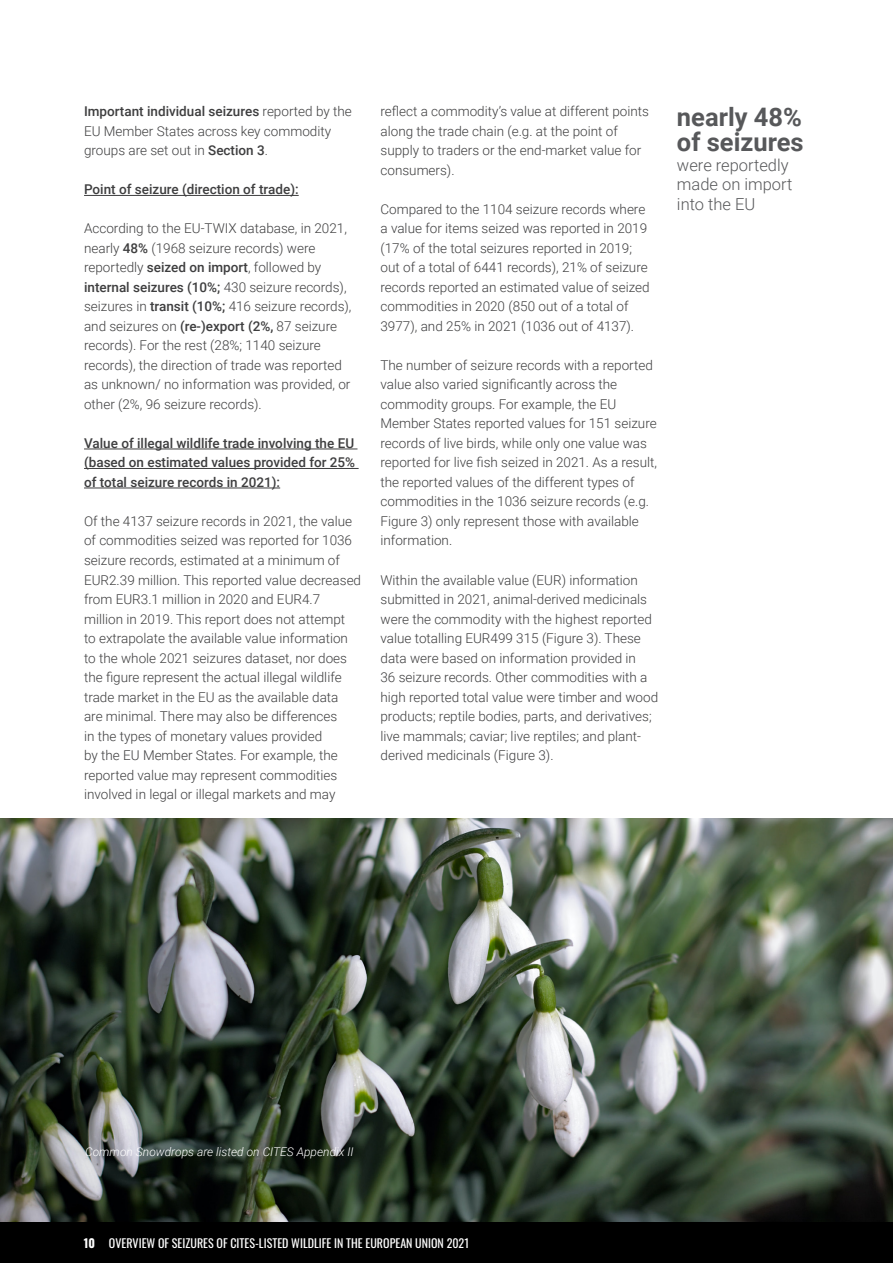
<style>
.page{position:relative;width:893px;height:1263px;background:#fff}
.page>*{position:absolute;margin:0;border:0;box-sizing:border-box;transform-origin:0 0}
.t1{font:700 25.5px "Roboto";color:#57585a}
.t2{font:300 16.5px/19.5px "Roboto";color:#57585a}
.t3{font:300 13.5px/19.5px "Roboto";color:#3e3e3f}
.t4{font:500 13.5px/19.5px "Roboto";color:#3e3e3f;text-align:justify}
.t5{font:12px "Oswald";color:#fff}
.t6{font:italic 300 12px "Roboto";color:#fff}
.s1{font-weight:500}
.s2{font-weight:700}
</style>
<div class="page">
<div style="left:0;top:1221px;width:893px;height:42px;background:#000"></div>
<img style="left:0;top:819px;width:893px;height:402px">
<hr style="left:84px;top:195px;width:215px;height:1px;background:#3e3e3f">
<hr style="left:84px;top:449px;width:273px;height:1px;background:#3e3e3f">
<hr style="left:84px;top:468px;width:275px;height:1px;background:#3e3e3f">
<hr style="left:84px;top:488px;width:196px;height:1px;background:#3e3e3f">
<p class="t3" style="left:84px;top:101px;width:269px"><span class="s1">Important individual seizures</span> reported by the<br>EU Member States across key commodity groups are set out in <span class="s1">Section 3</span>.</p>
<p class="t4" style="left:84px;top:179px;width:216px">Point of seizure (direction of trade):</p>
<p class="t3" style="left:84px;top:218px;width:269px">According to the EU-TWIX database, in 2021, nearly <span class="s1">48%</span> (1968 seizure records) were reportedly <span class="s1">seized on import</span>, followed by <span class="s1">internal seizures (10%;</span> 430 seizure records), seizures in <span class="s1">transit (10%;</span> 416 seizure records), and seizures on <span class="s1">(re-)export (2%,</span> 87 seizure records). For the rest (28%; 1140 seizure records), the direction of trade was reported as unknown/ no information was provided, or other (2%, 96 seizure records).</p>
<p class="t4" style="left:84px;top:433px;width:273px">Value of illegal wildlife trade involving the EU (based on estimated values provided for 25% of total seizure records in 2021):</p>
<p class="t3" style="left:84px;top:511px;width:279px">Of the 4137 seizure records in 2021, the value of commodities seized was reported for 1036 seizure records, estimated at a minimum of EUR2.39 million. This reported value decreased from EUR3.1 million in 2020 and EUR4.7 million in 2019. This report does not attempt<br>to extrapolate the available value information to the whole 2021 seizures dataset, nor does the figure represent the actual illegal wildlife trade market in the EU as the available data<br>are minimal. There may also be differences<br>in the types of monetary values provided<br>by the EU Member States. For example, the reported value may represent commodities involved in legal or illegal markets and may</p>
<p class="t3" style="left:380px;top:101px;width:270px">reflect a commodity’s value at different points along the trade chain (e.g. at the point of supply to traders or the end-market value for consumers).</p>
<p class="t3" style="left:380px;top:199px;width:271px">Compared to the 1104 seizure records where a value for items seized was reported in 2019 (17% of the total seizures reported in 2019; out of a total of 6441 records), 21% of seizure records reported an estimated value of seized commodities in 2020 (850 out of a total of 3977), and 25% in 2021 (1036 out of 4137).</p>
<p class="t3" style="left:380px;top:355px;width:278px">The number of seizure records with a reported value also varied significantly across the commodity groups. For example, the EU Member States reported values for 151 seizure records of live birds, while only one value was reported for live fish seized in 2021. As a result, the reported values of the different types of commodities in the 1036 seizure records (e.g.<br>Figure 3) only represent those with available information.</p>
<p class="t3" style="left:380px;top:569px;width:279px">Within the available value (EUR) information submitted in 2021, animal-derived medicinals were the commodity with the highest reported value totalling EUR499 315 (Figure 3). These data were based on information provided in<br>36 seizure records. Other commodities with a high reported total value were timber and wood products; reptile bodies, parts, and derivatives; live mammals; caviar; live reptiles; and plant&shy;derived medicinals (Figure 3).</p>
<p class="t1" style="left:677px;top:99px;width:127px">nearly 48%</p>
<p class="t1" style="left:677px;top:124px;width:128px">of seizures</p>
<p class="t2" style="left:677px;top:155px;width:117px">were reportedly made on import into the EU</p>
<p class="t6" style="left:85px;top:1143px;width:270px">Common Snowdrops are listed on CITES Appendix II</p>
<p class="t5" style="left:84px;top:1232px;width:387px"><span class="s2">10</span> OVERVIEW OF SEIZURES OF CITES-LISTED WILDLIFE IN THE EUROPEAN UNION 2021</p>
</div>
